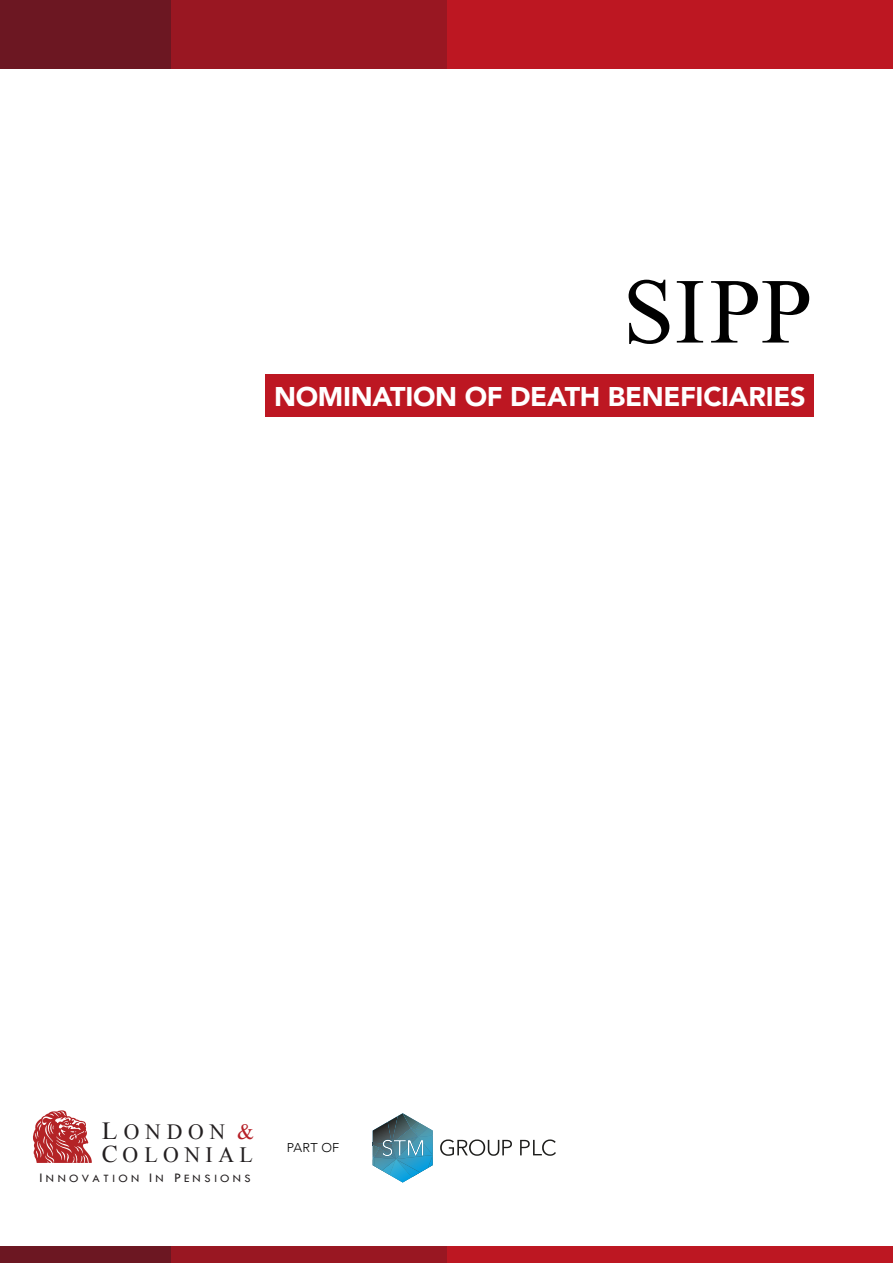
<style>
.page{position:relative;width:893px;height:1263px;background:#fff}
.page>*{position:absolute;margin:0;border:0;box-sizing:border-box;transform-origin:0 0}
.t1{font:92.85px "Times New Roman";color:#000}
.t2{font:900 27px "Avenir";letter-spacing:-.015em;color:#fff}
.t3{font:21.9px "Times New Roman";letter-spacing:.245em;color:#231f20}
.t4{font:21.75px "Times New Roman";letter-spacing:.265em;color:#231f20}
.t5{font:300 12.75px "Avenir";letter-spacing:.015em;color:#000}
.t6{font:11.7px "Tw Cen";letter-spacing:.285em;color:#231f20;scale:1.05 1}
.s1{font-size:24.6px}
.s2{color:#b62027}
.s3{font-size:24px}
.s4{font-size:13.5px}
</style>
<div class="page">
<div style="left:266px;top:374px;width:548px;height:43px;background:#bd1722"></div>
<div style="left:446px;top:0;width:447px;height:68px;background:#bd1722"></div>
<div style="left:0;top:0;width:446px;height:68px;background:#991722"></div>
<div style="left:0;top:0;width:170px;height:68px;background:#6c1722"></div>
<div style="left:446px;top:1246px;width:447px;height:17px;background:#bd1722"></div>
<div style="left:170px;top:1246px;width:276px;height:17px;background:#991722"></div>
<div style="left:0;top:1246px;width:170px;height:17px;background:#6c1722"></div>
<svg style="left:33px;top:1110px;width:59px;height:53px"></svg>
<svg style="left:373px;top:1113px;width:60px;height:69px"></svg>
<svg style="left:520px;top:1139px;width:36px;height:17px"></svg>
<svg style="left:440px;top:1139px;width:72px;height:17px"></svg>
<p class="t1" style="left:623px;top:246px;width:191px">SIPP</p>
<p class="t2" style="left:274px;top:373px;width:533px">NOMINATION OF DEATH BENEFICIARIES</p>
<p class="t4" style="left:102px;top:1117px;width:154px"><span class="s1">L</span>ONDON <span class="s2">&amp;</span></p>
<p class="t3" style="left:102px;top:1140px;width:152px"><span class="s3">C</span>OLONIAL</p>
<p class="t6" style="left:39px;top:1171px;width:203px"><span class="s4">I</span>NNOVATION <span class="s4">I</span>N <span class="s4">P</span>ENSIONS</p>
<p class="t5" style="left:287px;top:1140px;width:54px">PART OF</p>
</div>
